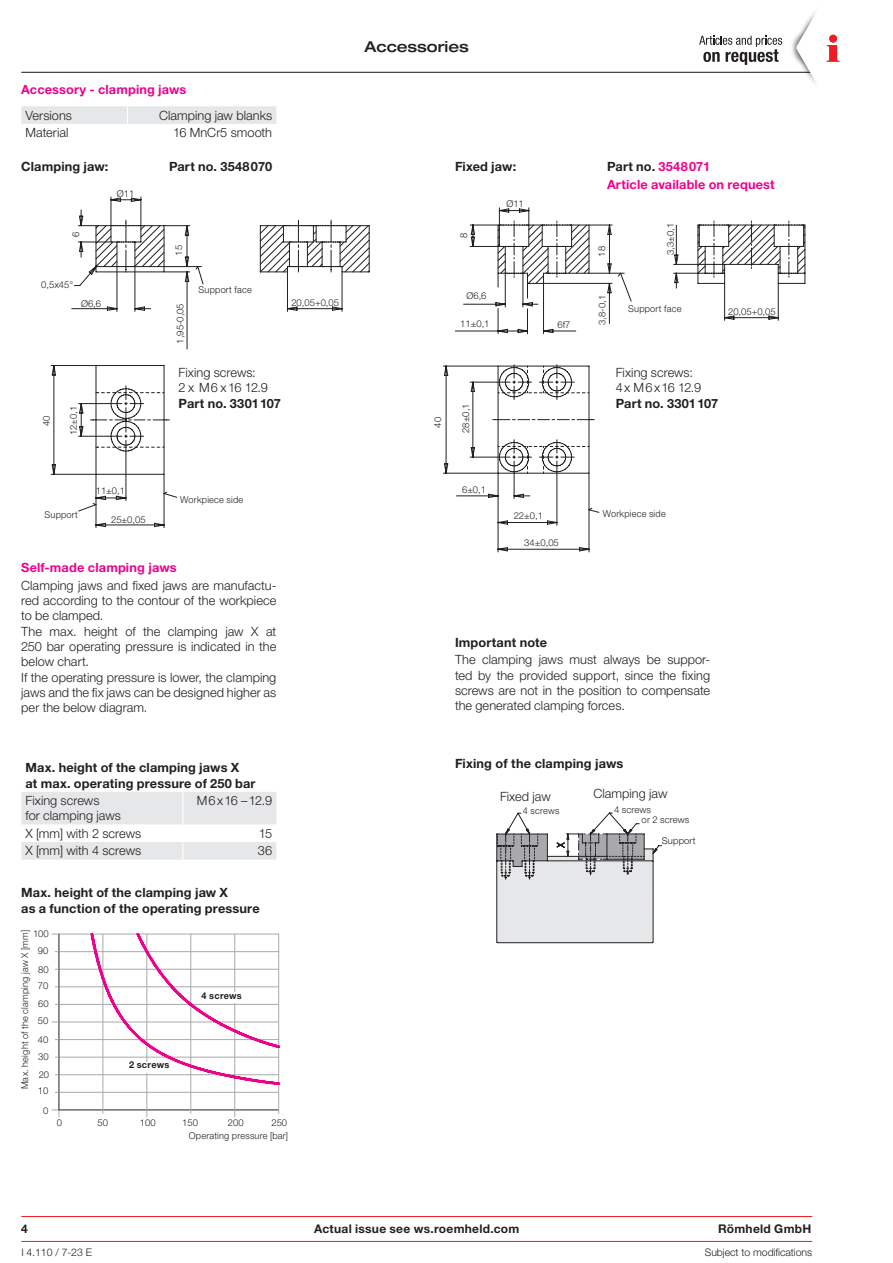
<style>
.page{position:relative;width:893px;height:1263px;background:#fff}
.page>*{position:absolute;margin:0;border:0;box-sizing:border-box;transform-origin:0 0}
.t1{font:500 expanded 15px "Helvetica Neue LT Pro";letter-spacing:-.005em;color:#231f20}
.t2{font:300 12.75px/15.3px "Helvetica Neue LT Pro";color:#231f20}
.t3{font:700 12.75px/15.3px "Helvetica Neue LT Pro";letter-spacing:.01em;color:#231f20}
.t4{font:700 12.75px "Helvetica Neue LT Pro";letter-spacing:.01em;color:#ed028c}
.t5{font:700 12px "Helvetica Neue LT Pro";letter-spacing:.025em;color:#231f20}
.t6{font:300 10.5px "Helvetica Neue LT Pro";letter-spacing:-.005em;color:#231f20}
.t7{font:300 9.45px/18.1px "Helvetica Neue";color:#231f20;text-align:center}
.t8{font:300 9.45px/10.5px "Helvetica Neue LT Pro";letter-spacing:.02em;color:#231f20}
.t9{font:700 9.45px "Helvetica Neue LT Pro";letter-spacing:.025em;color:#231f20}
.s1{color:#ed028c}
</style>
<div class="page">
<hr style="left:21px;top:72px;width:791px;height:1px;background:#231f20">
<svg style="left:51px;top:197px;width:291px;height:331px"></svg>
<svg style="left:260px;top:225px;width:110px;height:47px"></svg>
<svg style="left:78px;top:225px;width:125px;height:286px"></svg>
<svg style="left:443px;top:207px;width:346px;height:345px"></svg>
<svg style="left:697px;top:224px;width:108px;height:60px"></svg>
<svg style="left:497px;top:224px;width:135px;height:289px"></svg>
<svg style="left:496px;top:812px;width:166px;height:131px"></svg>
<hr style="left:59px;top:1109px;width:220px;height:1px;background:#231f20">
<svg style="left:52px;top:1110px;width:8px;height:7px"></svg>
<hr style="left:59px;top:1092px;width:220px;height:1px;background:#a8a9ad">
<hr style="left:59px;top:1074px;width:220px;height:1px;background:#a8a9ad">
<hr style="left:59px;top:1057px;width:220px;height:1px;background:#a8a9ad">
<hr style="left:59px;top:1039px;width:220px;height:1px;background:#a8a9ad">
<hr style="left:59px;top:1022px;width:220px;height:1px;background:#a8a9ad">
<hr style="left:59px;top:1004px;width:220px;height:1px;background:#a8a9ad">
<hr style="left:59px;top:986px;width:220px;height:1px;background:#a8a9ad">
<hr style="left:59px;top:969px;width:220px;height:1px;background:#a8a9ad">
<hr style="left:59px;top:951px;width:220px;height:1px;background:#a8a9ad">
<hr style="left:59px;top:934px;width:220px;height:1px;background:#a8a9ad">
<hr style="left:58px;top:934px;width:1px;height:176px;background:#231f20">
<hr style="left:103px;top:934px;width:1px;height:176px;background:#a8a9ad">
<hr style="left:147px;top:934px;width:1px;height:176px;background:#a8a9ad">
<hr style="left:191px;top:934px;width:1px;height:176px;background:#a8a9ad">
<hr style="left:234px;top:934px;width:1px;height:176px;background:#a8a9ad">
<hr style="left:278px;top:934px;width:1px;height:176px;background:#a8a9ad">
<svg style="left:89px;top:933px;width:192px;height:153px"></svg>
<svg style="left:21px;top:792px;width:255px;height:68px"></svg>
<div style="left:202px;top:992px;width:46px;height:10px;background:#fff"></div>
<div style="left:129px;top:1062px;width:47px;height:11px;background:#fff"></div>
<div style="left:21px;top:106px;width:255px;height:18px;background:#e6e7e9"></div>
<hr style="left:21px;top:1241px;width:791px;height:1px;background:#ee1d23">
<hr style="left:21px;top:1216px;width:791px;height:1px;background:#ee1d23">
<svg style="left:789px;top:12px;width:51px;height:72px"></svg>
<svg style="left:699px;top:36px;width:83px;height:29px"></svg>
<p class="t4" style="left:21px;top:82px;width:167px">Accessory - clamping jaws</p>
<p class="t2" style="left:26px;top:107px;width:48px">Versions</p>
<p class="t2" style="left:159px;top:107px;width:115px">Clamping jaw blanks</p>
<p class="t2" style="left:26px;top:125px;width:45px">Material</p>
<p class="t2" style="left:173px;top:125px;width:101px">16 MnCr5 smooth</p>
<p class="t1" style="left:365px;top:37px;width:106px">Accessories</p>
<p class="t3" style="left:21px;top:158px;width:89px">Clamping jaw:</p>
<p class="t3" style="left:169px;top:158px;width:105px">Part no. 3548070</p>
<p class="t3" style="left:455px;top:158px;width:63px">Fixed jaw:</p>
<p class="t3" style="left:607px;top:158px;width:104px">Part no. <span class="s1">3548071</span></p>
<p class="t7" style="left:66px;top:237px;width:7px;rotate:-90deg">6</p>
<p class="t7" style="left:41px;top:275px;width:33px">0,5x45°</p>
<p class="t7" style="left:117px;top:184px;width:19px">Ø11</p>
<p class="t7" style="left:169px;top:256px;width:12px;rotate:-90deg">15</p>
<p class="t8" style="left:199px;top:284px;width:55px">Support face</p>
<p class="t7" style="left:81px;top:294px;width:22px">Ø6,6</p>
<p class="t7" style="left:291px;top:293px;width:49px">20,05+0,05</p>
<p class="t7" style="left:171px;top:344px;width:42px;rotate:-90deg">1,95-0,05</p>
<p class="t7" style="left:37px;top:426px;width:12px;rotate:-90deg">40</p>
<p class="t7" style="left:64px;top:435px;width:31px;rotate:-90deg">12±0,1</p>
<p class="t8" style="left:45px;top:509px;width:35px">Support</p>
<p class="t7" style="left:96px;top:482px;width:31px">11±0,1</p>
<p class="t7" style="left:111px;top:510px;width:36px">25±0,05</p>
<p class="t2" style="left:179px;top:364px;width:91px">Fixing screws:<br>2 x M6 x16 12.9</p>
<p class="t3" style="left:179px;top:395px;width:104px">Part no. 3301107</p>
<p class="t8" style="left:180px;top:494px;width:64px">Workpiece side</p>
<p class="t4" style="left:21px;top:560px;width:157px">Self-made clamping jaws</p>
<p class="t2" style="left:21px;top:577px;width:257px">Clamping jaws and fixed jaws are manufactu&shy;red according to the contour of the workpiece to be clamped.<br>The max. height of the clamping jaw X at 250 bar operating pressure is indicated in the below chart.<br>If the operating pressure is lower, the clamping jaws and the fix jaws can be designed higher as per the below diagram.</p>
<p class="t3" style="left:26px;top:760px;width:232px">Max. height of the clamping jaws X<br>at max. operating pressure of 250 bar</p>
<p class="t2" style="left:26px;top:793px;width:97px">Fixing screws<br>for clamping jaws</p>
<p class="t2" style="left:197px;top:793px;width:77px">M6x16 –12.9</p>
<p class="t2" style="left:26px;top:825px;width:117px">X [mm] with 2 screws</p>
<p class="t2" style="left:259px;top:825px;width:15px">15</p>
<p class="t2" style="left:26px;top:843px;width:117px">X [mm] with 4 screws</p>
<p class="t2" style="left:258px;top:843px;width:16px">36</p>
<p class="t3" style="left:21px;top:885px;width:240px">Max. height of the clamping jaw X<br>as a function of the operating pressure</p>
<p class="t7" style="left:33px;top:925px;width:17px;line-height:17px">100<br>90</p>
<p class="t7" style="left:38px;top:961px;width:12px;line-height:16.2px;text-align:left">80<br>70</p>
<p class="t7" style="left:38px;top:994px;width:12px;text-align:justify">60<br>50<br>40</p>
<p class="t7" style="left:38px;top:1047px;width:12px;line-height:17.7px;text-align:left">30<br>20</p>
<p class="t7" style="left:38px;top:1080px;width:12px;line-height:19.8px">10<br>0</p>
<p class="t8" style="left:19px;top:1089px;width:161px;rotate:-90deg">Max. height of the clamping jaw X [mm]</p>
<p class="t9" style="left:129px;top:1059px;width:42px">2 screws</p>
<p class="t9" style="left:202px;top:990px;width:42px">4 screws</p>
<p class="t7" style="left:57px;top:1113px;width:7px">0</p>
<p class="t7" style="left:98px;top:1113px;width:12px">50</p>
<p class="t7" style="left:140px;top:1114px;width:17px">100</p>
<p class="t7" style="left:182px;top:1113px;width:17px">150</p>
<p class="t7" style="left:228px;top:1114px;width:17px">200</p>
<p class="t7" style="left:271px;top:1114px;width:17px">250</p>
<p class="t8" style="left:189px;top:1130px;width:101px">Operating pressure [bar]</p>
<p class="t7" style="left:455px;top:238px;width:7px;rotate:-90deg">8</p>
<p class="t7" style="left:506px;top:195px;width:19px">Ø11</p>
<p class="t7" style="left:466px;top:287px;width:22px">Ø6,6</p>
<p class="t7" style="left:460px;top:315px;width:31px">11±0,1</p>
<p class="t7" style="left:557px;top:315px;width:14px">6f7</p>
<p class="t7" style="left:428px;top:428px;width:12px;rotate:-90deg">40</p>
<p class="t7" style="left:457px;top:433px;width:31px;rotate:-90deg">28±0,1</p>
<p class="t7" style="left:462px;top:481px;width:26px">6±0,1</p>
<p class="t7" style="left:514px;top:506px;width:31px">22±0,1</p>
<p class="t7" style="left:524px;top:533px;width:36px">34±0,05</p>
<p class="t4" style="left:607px;top:177px;width:169px">Article available on request</p>
<p class="t7" style="left:593px;top:256px;width:12px;rotate:-90deg">18</p>
<p class="t7" style="left:593px;top:325px;width:31px;rotate:-90deg">3,8-0,1</p>
<p class="t7" style="left:661px;top:255px;width:33px;rotate:-90deg">3,3±0,1</p>
<p class="t8" style="left:628px;top:303px;width:55px">Support face</p>
<p class="t7" style="left:728px;top:302px;width:49px">20,05+0,05</p>
<p class="t2" style="left:616px;top:364px;width:87px">Fixing screws:<br>4x M6x16 12.9</p>
<p class="t3" style="left:616px;top:395px;width:104px">Part no. 3301107</p>
<p class="t8" style="left:603px;top:508px;width:64px">Workpiece side</p>
<p class="t3" style="left:455px;top:634px;width:94px">Important note</p>
<p class="t2" style="left:455px;top:652px;width:257px;text-align:justify">The clamping jaws must always be suppor&shy;ted by the provided support, since the fixing screws are not in the position to compensate the generated clamping forces.</p>
<p class="t3" style="left:455px;top:756px;width:170px">Fixing of the clamping jaws</p>
<p class="t2" style="left:500px;top:788px;width:52px">Fixed jaw</p>
<p class="t8" style="left:523px;top:805px;width:38px">4 screws</p>
<p class="t2" style="left:593px;top:785px;width:76px">Clamping jaw</p>
<p class="t8" style="left:642px;top:804px;width:49px;text-indent:-28px">4 screws<br>or 2 screws</p>
<p class="t8" style="left:662px;top:835px;width:35px">Support</p>
<p class="t5" style="left:21px;top:1221px;width:8px">4</p>
<p class="t5" style="left:314px;top:1221px;width:207px">Actual issue see ws.roemheld.com</p>
<p class="t5" style="left:718px;top:1221px;width:95px">Römheld GmbH</p>
<p class="t6" style="left:21px;top:1246px;width:72px">I 4.110 / 7-23 E</p>
<p class="t6" style="left:705px;top:1246px;width:109px">Subject to modifications</p>
</div>
